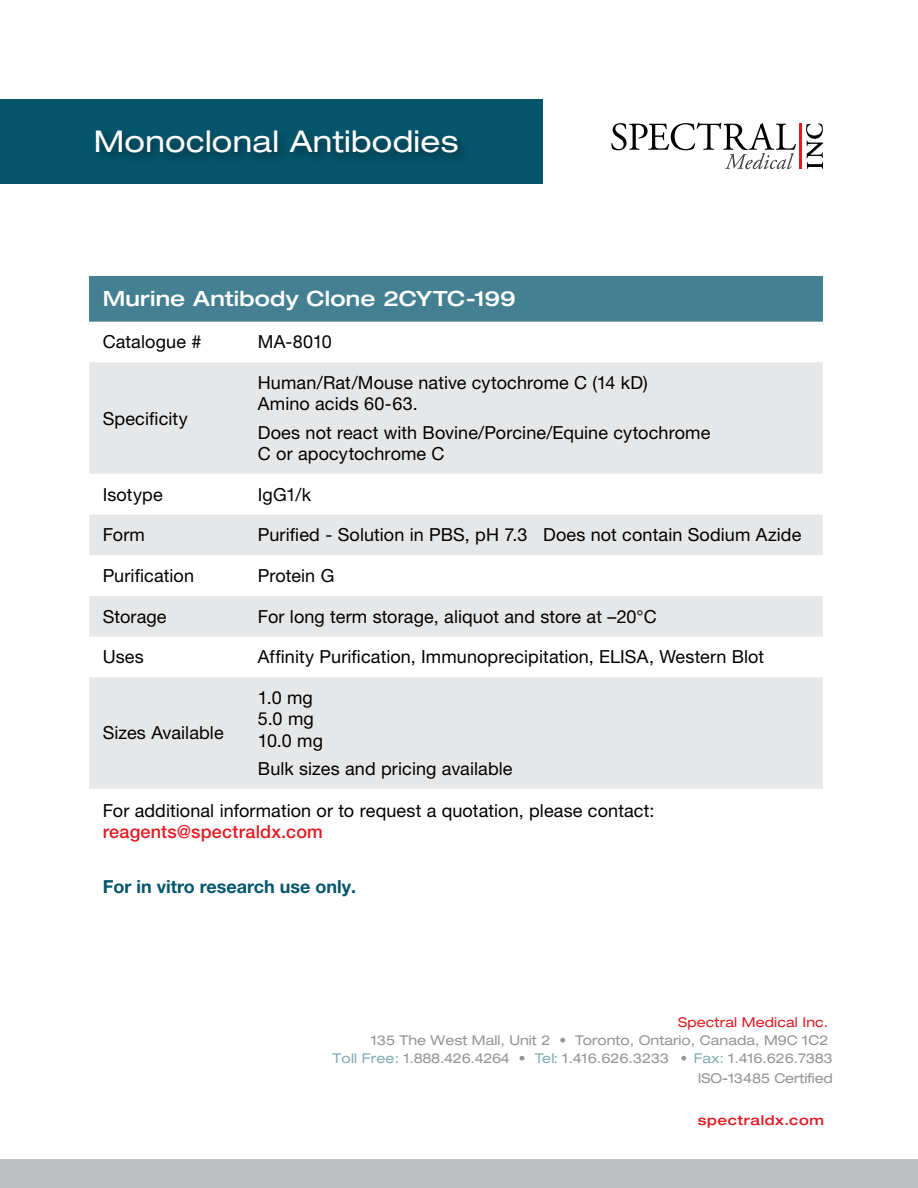
<style>
.page{position:relative;width:918px;height:1188px;background:#fff}
.page>*{position:absolute;margin:0;border:0;box-sizing:border-box;transform-origin:0 0}
.t1{font:expanded 30px "Helvetica Neue LT Pro";letter-spacing:.01em;color:#fff}
.t2{font:500 expanded 21px "Helvetica Neue LT Pro";letter-spacing:.01em;color:#fff}
.t3{font:18px/21.6px "Helvetica Neue LT Pro";letter-spacing:.005em;color:#000}
.t4{font:700 18px "Helvetica Neue LT Pro";color:#05566d}
.t5{font:500 18px "Helvetica Neue LT Pro";letter-spacing:.01em;color:#e31b23}
.t6{font:expanded 13.5px "Helvetica Neue LT Pro";color:#939598}
.t7{font:expanded 13.5px "Helvetica Neue LT Pro";letter-spacing:.01em;color:#e31b23}
.t8{font:500 expanded 13.5px "Helvetica Neue LT Pro";letter-spacing:.04em;color:#e31b23}
.s1{color:#82abb6}
</style>
<div class="page">
<hr style="left:800px;top:124px;width:2px;height:45px;background:#e31b23">
<svg style="left:806px;top:123px;width:17px;height:46px"></svg>
<svg style="left:611px;top:122px;width:185px;height:47px"></svg>
<div style="left:89px;top:276px;width:734px;height:45px;background:#448092"></div>
<div style="left:89px;top:362px;width:734px;height:112px;background:#e6e7e8"></div>
<svg style="left:89px;top:514px;width:734px;height:275px;fill:#e6e7e8"></svg>
<hr style="left:89px;top:320px;width:155px;height:2px;background:#448092">
<hr style="left:244px;top:320px;width:579px;height:2px;background:#448092">
<div style="left:0;top:1160px;width:918px;height:28px;background:#bdbfc1"></div>
<div style="left:0;top:99px;width:542px;height:85px;background:#05566d"></div>
<div style="left:93px;top:127px;width:377px;height:39px;background:#000;opacity:.44"></div>
<h1 class="t1" style="left:94px;top:122px;width:366px">Monoclonal Antibodies</h1>
<p class="t2" style="left:103px;top:285px;width:414px">Murine Antibody Clone 2CYTC-199</p>
<p class="t3" style="left:103px;top:331px;width:100px">Catalogue #</p>
<p class="t3" style="left:258px;top:331px;width:75px">MA-8010</p>
<p class="t3" style="left:103px;top:407px;width:87px">Specificity</p>
<p class="t3" style="left:258px;top:371px;width:391px">Human/Rat/Mouse native cytochrome C (14 kD)<br>Amino acids 60-63.</p>
<p class="t3" style="left:258px;top:421px;width:454px">Does not react with Bovine/Porcine/Equine cytochrome<br>C or apocytochrome C</p>
<p class="t3" style="left:103px;top:483px;width:62px">Isotype</p>
<p class="t3" style="left:258px;top:483px;width:55px">IgG1/k</p>
<p class="t3" style="left:103px;top:524px;width:44px">Form</p>
<p class="t3" style="left:258px;top:524px;width:545px">Purified - Solution in PBS, pH 7.3 Does not contain Sodium Azide</p>
<p class="t3" style="left:103px;top:564px;width:93px">Purification</p>
<p class="t3" style="left:258px;top:564px;width:78px">Protein G</p>
<p class="t3" style="left:103px;top:605px;width:65px">Storage</p>
<p class="t3" style="left:258px;top:605px;width:400px">For long term storage, aliquot and store at –20°C</p>
<p class="t3" style="left:103px;top:646px;width:43px">Uses</p>
<p class="t3" style="left:258px;top:646px;width:508px">Affinity Purification, Immunoprecipitation, ELISA, Western Blot</p>
<p class="t3" style="left:258px;top:686px;width:67px">1.0 mg<br>5.0 mg<br>10.0 mg</p>
<p class="t3" style="left:258px;top:758px;width:256px">Bulk sizes and pricing available</p>
<p class="t3" style="left:103px;top:799px;width:553px">For additional information or to request a quotation, please contact:</p>
<p class="t5" style="left:103px;top:821px;width:222px">reagents@spectraldx.com</p>
<p class="t4" style="left:103px;top:875px;width:255px">For in vitro research use only.</p>
<p class="t3" style="left:103px;top:722px;width:123px">Sizes Available</p>
<p class="t7" style="left:678px;top:1014px;width:152px">Spectral Medical Inc.</p>
<p class="t6" style="left:371px;top:1032px;width:459px">135 The West Mall, Unit 2 • Toronto, Ontario, Canada, M9C 1C2</p>
<p class="t6" style="left:333px;top:1050px;width:502px"><span class="s1">Toll Free:</span> 1.888.426.4264 • <span class="s1">Tel:</span> 1.416.626.3233 • <span class="s1">Fax:</span> 1.416.626.7383</p>
<p class="t6" style="left:698px;top:1070px;width:137px">ISO-13485 Certified</p>
<p class="t8" style="left:698px;top:1112px;width:128px">spectraldx.com</p>
</div>
